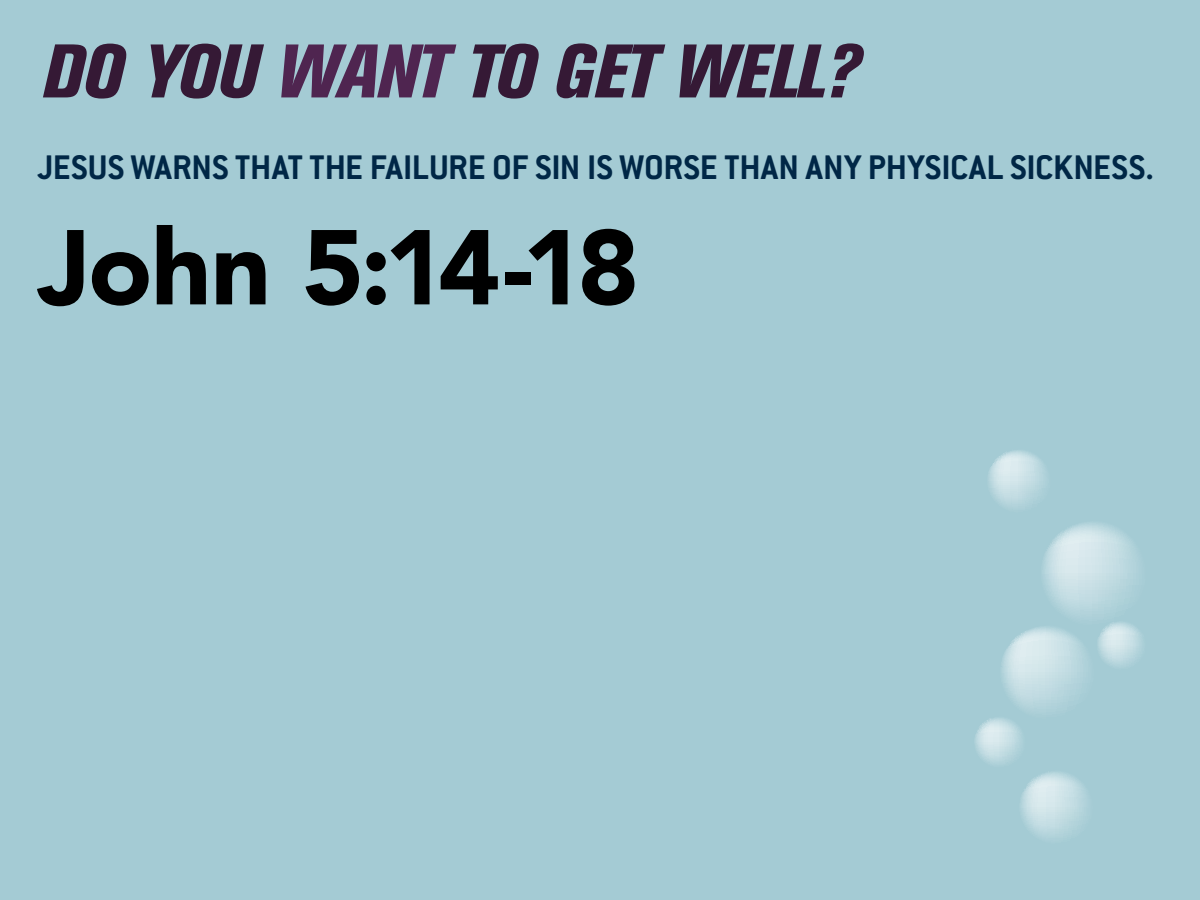
<style>
.page{position:relative;width:1200px;height:900px;background:#a4cbd4}
.page>*{position:absolute;margin:0;border:0;box-sizing:border-box;transform-origin:0 0}
.t1{font:900 105px "Avenir LT Std";letter-spacing:-.015em;color:#000}
.t2{font:italic 800 condensed 75px "Akzidenz Grotesk BE";letter-spacing:-.015em;color:#351935}
.t3{font:700 37.5px "Conduit ITC";color:#002746}
.s1{color:#4f2550}
</style>
<div class="page">
<svg style="left:988px;top:450px;width:58px;height:58px"></svg>
<svg style="left:975px;top:523px;width:167px;height:315px"></svg>
<h2 class="t2" style="left:41px;top:30px;width:818px">DO YOU <span class="s1">WANT</span> TO GET WELL?</h2>
<p class="t3" style="left:38px;top:145px;width:1118px">JESUS WARNS THAT THE FAILURE OF SIN IS WORSE THAN ANY PHYSICAL SICKNESS.</p>
<h1 class="t1" style="left:38px;top:204px;width:603px">John 5:14-18</h1>
</div>
